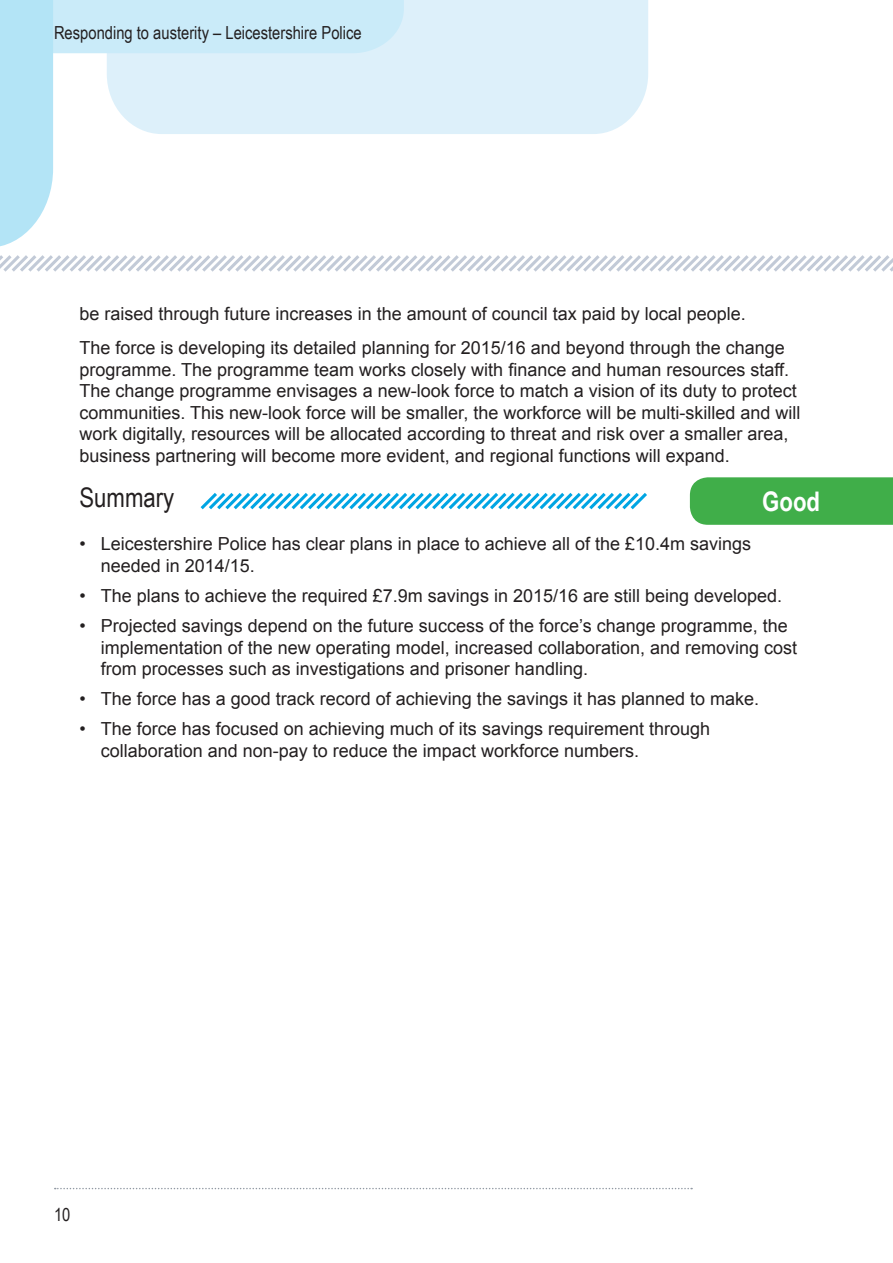
<style>
.page{position:relative;width:893px;height:1263px;background:#fff}
.page>*{position:absolute;margin:0;border:0;box-sizing:border-box;transform-origin:0 0}
.Heading_2{font:27px "Arial Narrow";color:#231f20}
.Judgement{font:700 27px "Arial Narrow";color:#fff}
.Bullet_list{font:18px/21.6px "Arial";color:#231f20}
.Paragraph{font:18px/21.6px "Arial";color:#231f20}
.t1{font:18px "Arial Narrow";color:#231f20}
</style>
<div class="page">
<svg style="left:0;top:0;width:893px;height:272px"></svg>
<svg style="left:55px;top:1188px;width:637px;height:1px"></svg>
<div style="left:690px;top:477px;width:203px;height:48px;background:#40ae49"></div>
<svg style="left:200px;top:493px;width:447px;height:17px"></svg>
<p class="t1" style="left:54px;top:19px;width:309px">Responding to austerity – Leicestershire Police</p>
<p class="Paragraph" style="left:80px;top:303px;width:668px">be raised through future increases in the amount of council tax paid by local people.</p>
<p class="Paragraph" style="left:80px;top:337px;width:722px">The force is developing its detailed planning for 2015/16 and beyond through the change programme. The programme team works closely with finance and human resources staff.<br>The change programme envisages a new-look force to match a vision of its duty to protect communities. This new-look force will be smaller, the workforce will be multi-skilled and will work digitally, resources will be allocated according to threat and risk over a smaller area, business partnering will become more evident, and regional functions will expand.</p>
<p class="Heading_2" style="left:80px;top:478px;width:96px">Summary</p>
<p class="Bullet_list" style="left:101px;top:533px;width:652px;text-indent:-21px">• Leicestershire Police has clear plans in place to achieve all of the £10.4m savings needed in 2014/15.</p>
<p class="Bullet_list" style="left:80px;top:585px;width:704px">• The plans to achieve the required £7.9m savings in 2015/16 are still being developed.</p>
<p class="Bullet_list" style="left:101px;top:615px;width:698px;text-indent:-21px">• Projected savings depend on the future success of the force’s change programme, the implementation of the new operating model, increased collaboration, and removing cost from processes such as investigations and prisoner handling.</p>
<p class="Bullet_list" style="left:80px;top:688px;width:681px">• The force has a good track record of achieving the savings it has planned to make.</p>
<p class="Bullet_list" style="left:101px;top:718px;width:611px;text-indent:-21px">• The force has focused on achieving much of its savings requirement through collaboration and non-pay to reduce the impact workforce numbers.</p>
<p class="Judgement" style="left:762px;top:481px;width:59px">Good</p>
<p class="t1" style="left:54px;top:1202px;width:18px">10</p>
</div>
